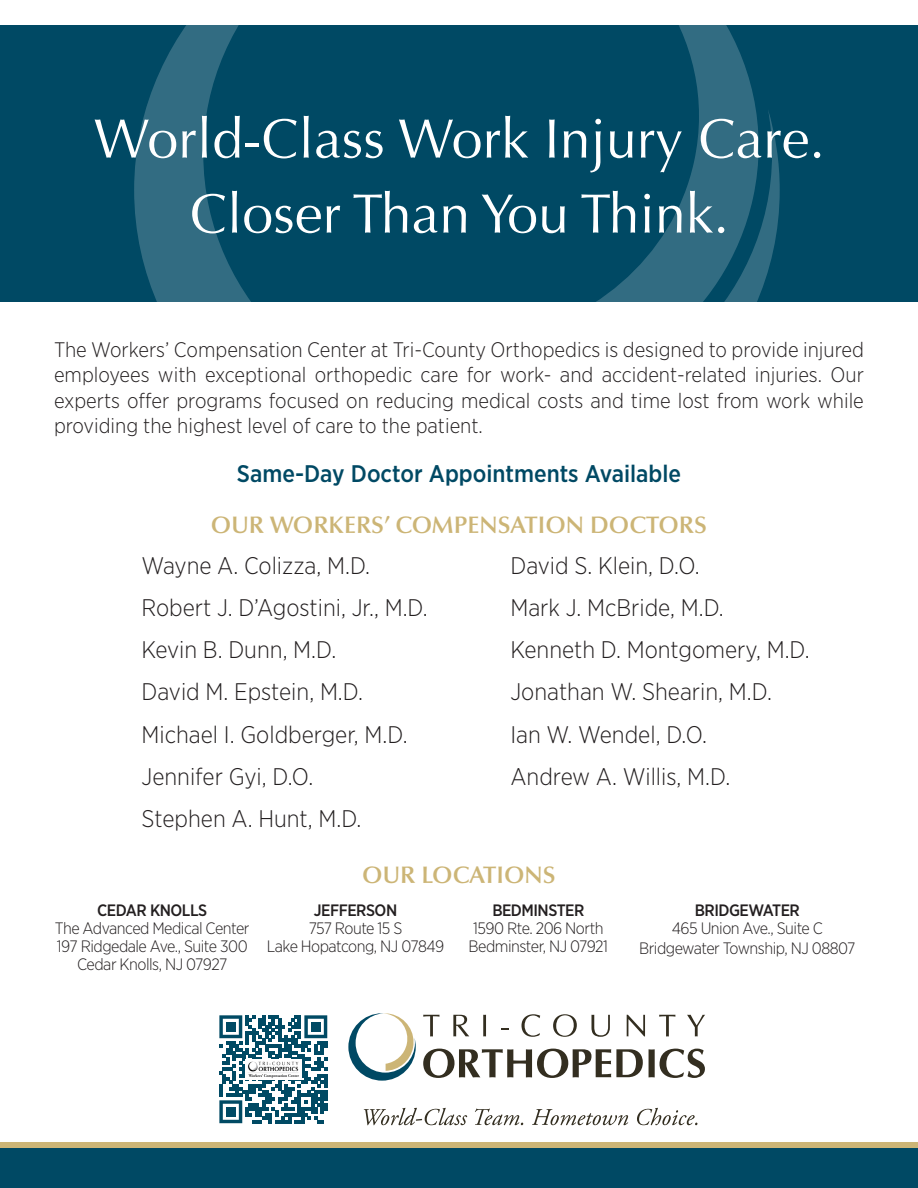
<style>
.page{position:relative;width:918px;height:1188px;background:#fff}
.page>*{position:absolute;margin:0;border:0;box-sizing:border-box;transform-origin:0 0}
.t1{font:55.5px "Optima LT Std";color:#fff}
.t2{font:300 24px/42.3px "Gotham Narrow";color:#231f20}
.t3{font:600 24px "Optima LT Std";color:#ccb576}
.t4{font:500 24px "Gotham Narrow";color:#004964}
.t5{font:300 21px/25.2px "Gotham Narrow";color:#231f20;text-align:justify}
.t6{font:300 16.5px/18px "Gotham Narrow";letter-spacing:-.03em;color:#231f20;text-align:center}
.t7{font:500 16.5px "Gotham Narrow";letter-spacing:-.03em;color:#231f20}
</style>
<div class="page">
<div style="left:0;top:1143px;width:918px;height:45px;background:linear-gradient(to right,#ccb576,#ccb576)"></div>
<div style="left:0;top:1149px;width:918px;height:39px;background:#004964"></div>
<div style="left:0;top:26px;width:918px;height:276px;background:#004964"></div>
<svg style="left:134px;top:26px;width:117px;height:276px;fill:#326c82"></svg>
<svg style="left:596px;top:26px;width:184px;height:276px"></svg>
<svg style="left:423px;top:1015px;width:17px;height:21px"></svg>
<svg style="left:453px;top:1015px;width:16px;height:21px"></svg>
<svg style="left:483px;top:1015px;width:3px;height:21px"></svg>
<svg style="left:501px;top:1028px;width:8px;height:2px"></svg>
<svg style="left:522px;top:1014px;width:18px;height:23px"></svg>
<svg style="left:553px;top:1014px;width:24px;height:23px"></svg>
<svg style="left:591px;top:1015px;width:19px;height:22px"></svg>
<svg style="left:627px;top:1015px;width:18px;height:21px"></svg>
<svg style="left:659px;top:1015px;width:16px;height:21px"></svg>
<svg style="left:687px;top:1015px;width:18px;height:21px"></svg>
<svg style="left:423px;top:1049px;width:220px;height:29px"></svg>
<svg style="left:649px;top:1049px;width:56px;height:29px"></svg>
<svg style="left:348px;top:1013px;width:68px;height:68px"></svg>
<svg style="left:364px;top:1108px;width:103px;height:17px"></svg>
<svg style="left:475px;top:1108px;width:48px;height:17px"></svg>
<svg style="left:532px;top:1109px;width:96px;height:16px"></svg>
<svg style="left:637px;top:1108px;width:60px;height:17px"></svg>
<svg style="left:219px;top:1015px;width:108px;height:108px"></svg>
<div style="left:226px;top:1022px;width:10px;height:10px;background:#004a64"></div>
<div style="left:311px;top:1022px;width:10px;height:10px;background:#004a64"></div>
<div style="left:226px;top:1107px;width:10px;height:10px;background:#004a64"></div>
<img style="left:246px;top:1059px;width:55px;height:20px">
<p class="t1" style="left:94px;top:106px;width:732px">World-Class Work Injury Care.</p>
<p class="t1" style="left:190px;top:181px;width:541px">Closer Than You Think.</p>
<p class="t5" style="left:54px;top:337px;width:812px">The Workers’ Compensation Center at Tri-County Orthopedics is designed to provide injured employees with exceptional orthopedic care for work- and accident-related injuries. Our experts offer programs focused on reducing medical costs and time lost from work while providing the highest level of care to the patient.</p>
<p class="t4" style="left:237px;top:458px;width:446px">Same-Day Doctor Appointments Available</p>
<p class="t3" style="left:211px;top:511px;width:498px">OUR WORKERS’ COMPENSATION DOCTORS</p>
<p class="t2" style="left:141px;top:543px;width:230px">Wayne A. Colizza, M.D.</p>
<p class="t2" style="left:141px;top:586px;width:288px">Robert J. D’Agostini, Jr., M.D.</p>
<p class="t2" style="left:141px;top:628px;width:196px">Kevin B. Dunn, M.D.</p>
<p class="t2" style="left:141px;top:670px;width:223px">David M. Epstein, M.D.</p>
<p class="t2" style="left:141px;top:713px;width:268px">Michael I. Goldberger, M.D.</p>
<p class="t2" style="left:141px;top:755px;width:173px">Jennifer Gyi, D.O.</p>
<p class="t2" style="left:141px;top:797px;width:222px">Stephen A. Hunt, M.D.</p>
<p class="t2" style="left:510px;top:543px;width:301px">David S. Klein, D.O.<br>Mark J. McBride, M.D.<br>Kenneth D. Montgomery, M.D.<br>Jonathan W. Shearin, M.D.<br>Ian W. Wendel, D.O.<br>Andrew A. Willis, M.D.</p>
<p class="t7" style="left:97px;top:900px;width:111px">CEDAR KNOLLS</p>
<p class="t6" style="left:55px;top:919px;width:196px">The Advanced Medical Center<br>197 Ridgedale Ave., Suite 300<br>Cedar Knolls, NJ 07927</p>
<p class="t3" style="left:362px;top:860px;width:195px">OUR LOCATIONS</p>
<p class="t7" style="left:314px;top:900px;width:85px">JEFFERSON</p>
<p class="t6" style="left:267px;top:919px;width:179px">757 Route 15 S<br>Lake Hopatcong, NJ 07849</p>
<p class="t7" style="left:492px;top:900px;width:94px">BEDMINSTER</p>
<p class="t6" style="left:469px;top:919px;width:141px;text-align:left">1590 Rte. 206 North<br>Bedminster, NJ 07921</p>
<p class="t7" style="left:695px;top:900px;width:107px">BRIDGEWATER</p>
<p class="t6" style="left:639px;top:918px;width:218px;line-height:19.8px">465 Union Ave., Suite C<br>Bridgewater Township, NJ 08807</p>
</div>
